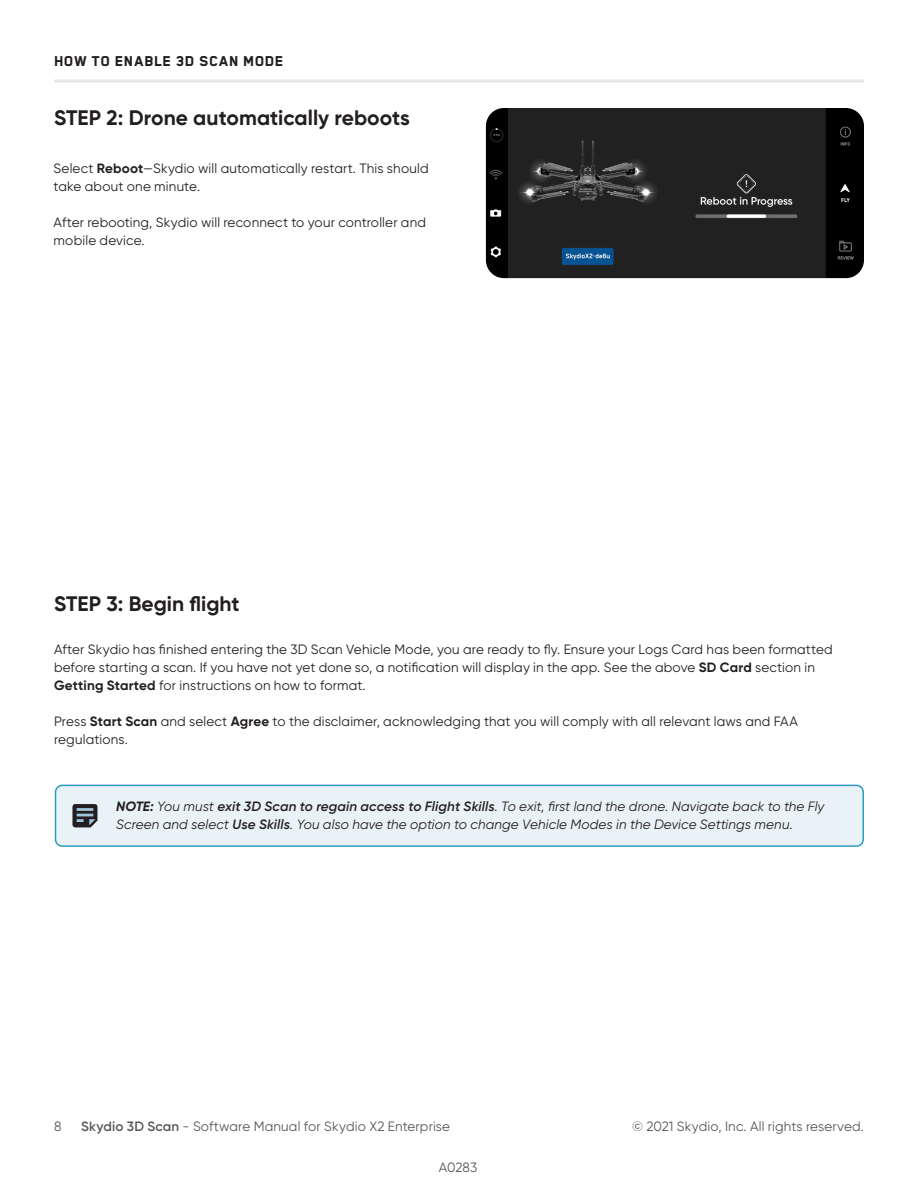
<style>
.page{position:relative;width:918px;height:1188px;background:#fff}
.page>*{position:absolute;margin:0;border:0;box-sizing:border-box;transform-origin:0 0}
.Body_copy{font:700 21px "Gilroy";color:#231f20}
.t1{font:800 16.5px "Blender";letter-spacing:.035em;color:#231f20}
.Body_copy-2{font:13.5px/18px "Gilroy";letter-spacing:.01em;color:#231f20}
.Body_copy-3{font:italic 13.5px/18px "Gilroy";letter-spacing:.01em;color:#231f20}
.t2{font:13.5px "Gilroy";letter-spacing:.01em;color:#57585a}
.s1{font-weight:700}
.s2{font-weight:600}
</style>
<div class="page">
<hr style="left:54px;top:80px;width:810px;height:2px;background:#e6e7e9">
<div style="left:55px;top:785px;width:808px;height:61px;background:#e9f2f6;border-radius:7px"></div>
<div style="left:55px;top:785px;width:809px;height:62px;border:2px solid #2e9cc0;border-radius:7px"></div>
<svg style="left:72px;top:804px;width:25px;height:23px"></svg>
<img style="left:486px;top:108px;width:378px;height:170px">
<p class="t1" style="left:54px;top:53px;width:231px">HOW TO ENABLE 3D SCAN MODE</p>
<p class="Body_copy" style="left:54px;top:104px;width:358px">STEP 2: Drone automatically reboots</p>
<p class="Body_copy-2" style="left:54px;top:159px;width:377px">Select <span class="s1">Reboot</span>—Skydio will automatically restart. This should take about one minute.</p>
<p class="Body_copy-2" style="left:54px;top:213px;width:374px">After rebooting, Skydio will reconnect to your controller and mobile device.</p>
<p class="Body_copy" style="left:54px;top:590px;width:187px">STEP 3: Begin flight</p>
<p class="Body_copy-2" style="left:54px;top:640px;width:780px">After Skydio has finished entering the 3D Scan Vehicle Mode, you are ready to fly. Ensure your Logs Card has been formatted before starting a scan. If you have not yet done so, a notification will display in the app. See the above <span class="s1">SD Card</span> section in<br><span class="s1">Getting Started</span> for instructions on how to format.</p>
<p class="Body_copy-2" style="left:54px;top:712px;width:745px">Press <span class="s1">Start Scan</span> and select <span class="s1">Agree</span> to the disclaimer, acknowledging that you will comply with all relevant laws and FAA regulations.</p>
<p class="Body_copy-3" style="left:116px;top:797px;width:710px"><span class="s1">NOTE:</span> You must <span class="s2">exit 3D Scan to regain access to Flight Skills</span>. To exit, first land the drone. Navigate back to the Fly<br>Screen and select <span class="s2">Use Skills</span>. You also have the option to change Vehicle Modes in the Device Settings menu.</p>
<p class="t2" style="left:54px;top:1118px;width:9px">8</p>
<p class="t2" style="left:81px;top:1118px;width:371px"><span class="s2">Skydio 3D Scan</span> - Software Manual for Skydio X2 Enterprise</p>
<p class="t2" style="left:632px;top:1118px;width:233px">© 2021 Skydio, Inc. All rights reserved.</p>
<p class="t2" style="left:439px;top:1159px;width:40px">A0283</p>
</div>
